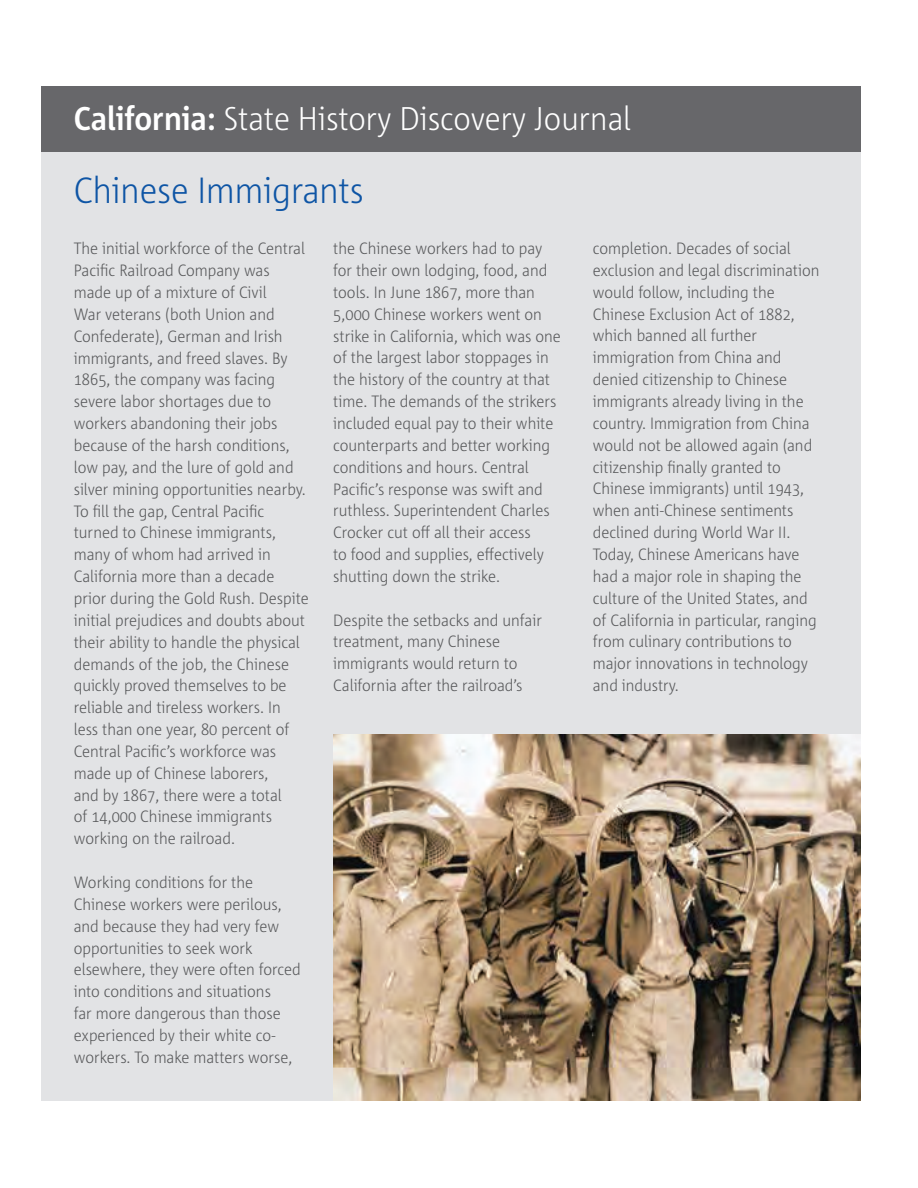
<style>
.page{position:relative;width:918px;height:1188px;background:#fff}
.page>*{position:absolute;margin:0;border:0;box-sizing:border-box;transform-origin:0 0}
.t1{font:300 36.45px "Corpid C1 s S Cd";color:#0e55a5}
.t2{font:300 32.85px "Corpid C1 s S Cd";color:#fff}
.t3{font:300 16.35px/21.9px "Corpid C1 s S Cd";color:#58595b}
.s1{font-weight:700}
</style>
<div class="page">
<div style="left:41px;top:142px;width:820px;height:959px;background:#e2e3e5"></div>
<div style="left:41px;top:86px;width:820px;height:65px;background:#67676a"></div>
<img style="left:333px;top:735px;width:528px;height:366px">
<h2 class="t2" style="left:74px;top:104px;width:559px"><span class="s1">California:</span> State History Discovery Journal</h2>
<h1 class="t1" style="left:74px;top:175px;width:291px">Chinese Immigrants</h1>
<p class="t3" style="left:74px;top:239px;width:236px">The initial workforce of the Central<br>Pacific Railroad Company was made up of a mixture of Civil<br>War veterans (both Union and<br>Confederate), German and Irish immigrants, and freed slaves. By<br>1865, the company was facing severe labor shortages due to workers abandoning their jobs because of the harsh conditions, low pay, and the lure of gold and silver mining opportunities nearby.<br>To fill the gap, Central Pacific turned to Chinese immigrants, many of whom had arrived in<br>California more than a decade prior during the Gold Rush. Despite initial prejudices and doubts about their ability to handle the physical demands of the job, the Chinese quickly proved themselves to be reliable and tireless workers. In less than one year, 80 percent of<br>Central Pacific’s workforce was made up of Chinese laborers,<br>and by 1867, there were a total<br>of 14,000 Chinese immigrants working on the railroad.</p>
<p class="t3" style="left:74px;top:872px;width:228px">Working conditions for the<br>Chinese workers were perilous, and because they had very few opportunities to seek work elsewhere, they were often forced into conditions and situations<br>far more dangerous than those experienced by their white co&shy;workers. To make matters worse,</p>
<p class="t3" style="left:593px;top:238px;width:228px">completion. Decades of social exclusion and legal discrimination would follow, including the<br>Chinese Exclusion Act of 1882, which banned all further immigration from China and denied citizenship to Chinese immigrants already living in the country. Immigration from China would not be allowed again (and citizenship finally granted to<br>Chinese immigrants) until 1943, when anti-Chinese sentiments declined during World War II.<br>Today, Chinese Americans have had a major role in shaping the culture of the United States, and of California in particular, ranging from culinary contributions to major innovations in technology and industry.</p>
<p class="t3" style="left:333px;top:238px;width:229px">the Chinese workers had to pay for their own lodging, food, and tools. In June 1867, more than<br>5,000 Chinese workers went on strike in California, which was one of the largest labor stoppages in the history of the country at that time. The demands of the strikers included equal pay to their white counterparts and better working conditions and hours. Central<br>Pacific’s response was swift and ruthless. Superintendent Charles<br>Crocker cut off all their access<br>to food and supplies, effectively shutting down the strike.</p>
<p class="t3" style="left:333px;top:610px;width:210px">Despite the setbacks and unfair treatment, many Chinese immigrants would return to<br>California after the railroad’s</p>
</div>
